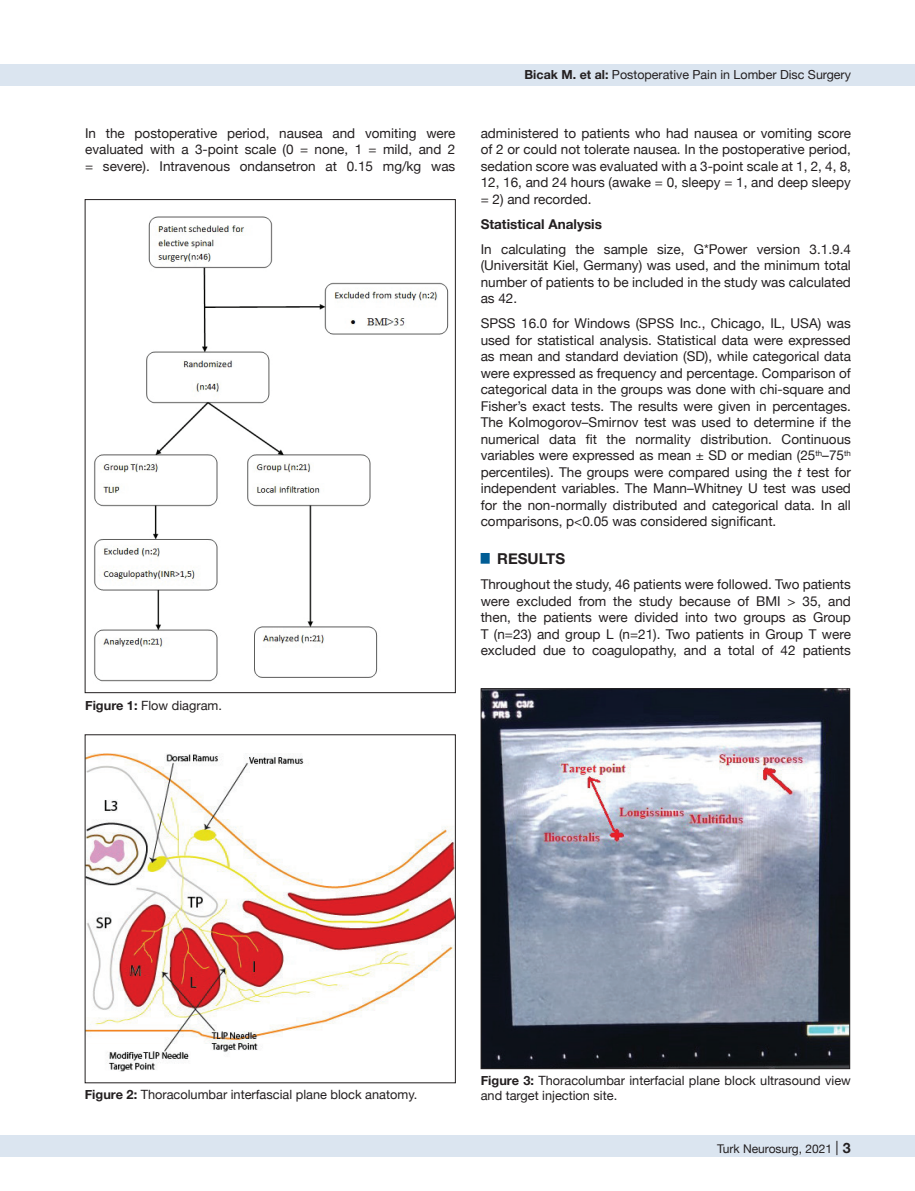
<style>
.page{position:relative;width:915px;height:1191px;background:#fff}
.page>*{position:absolute;margin:0;border:0;box-sizing:border-box;transform-origin:0 0}
.t1{font:700 15px "Helvetica Neue";color:#231f20}
.t2{font:13.5px/16.5px "Helvetica Neue";color:#231f20;text-align:justify}
.t3{font:700 13.5px "Helvetica Neue";color:#231f20}
.t4{font:12.75px/15px "Helvetica Neue";color:#231f20}
.t5{font:12.45px "Helvetica Neue";color:#231f20}
.t6{font:12px "Helvetica Neue";color:#231f20}
.s1{font-weight:700}
.s2{font-style:italic}
.s3{font-size:14.25px}
.s4{font-weight:700;font-size:14.25px}
</style>
<div class="page">
<div style="left:0;top:1135px;width:914px;height:22px;background:#dbe5f0"></div>
<div style="left:0;top:64px;width:914px;height:21px;background:#dbe5f0"></div>
<img style="left:87px;top:754px;width:366px;height:317px">
<img style="left:482px;top:690px;width:365px;height:377px">
<div style="left:480px;top:688px;width:369px;height:381px;border:1px solid #231f20"></div>
<img style="left:94px;top:216px;width:355px;height:466px">
<p class="t5" style="left:524px;top:66px;width:328px"><span class="s1">Bicak M. et al:</span> Postoperative Pain in Lomber Disc Surgery</p>
<p class="t2" style="left:85px;top:125px;width:371px">In the postoperative period, nausea and vomiting were evaluated with a 3-point scale (0 = none, 1 = mild, and 2 = severe). Intravenous ondansetron at 0.15 mg/kg was</p>
<p class="t2" style="left:480px;top:125px;width:371px">administered to patients who had nausea or vomiting score of 2 or could not tolerate nausea. In the postoperative period, sedation score was evaluated with a 3-point scale at 1, 2, 4, 8, 12, 16, and 24 hours (awake = 0, sleepy = 1, and deep sleepy = 2) and recorded.</p>
<p class="t3" style="left:480px;top:213px;width:123px">Statistical Analysis</p>
<p class="t2" style="left:480px;top:241px;width:371px">In calculating the sample size, G*Power version 3.1.9.4 (Universität Kiel, Germany) was used, and the minimum total number of patients to be included in the study was calculated as 42.</p>
<p class="t2" style="left:480px;top:316px;width:371px">SPSS 16.0 for Windows (SPSS Inc., Chicago, IL, USA) was used for statistical analysis. Statistical data were expressed as mean and standard deviation (SD), while categorical data were expressed as frequency and percentage. Comparison of categorical data in the groups was done with chi-square and Fisher’s exact tests. The results were given in percentages.<br>The Kolmogorov–Smirnov test was used to determine if the numerical data fit the normality distribution. Continuous variables were expressed as mean ± SD or median (25<sup>th</sup>–75<sup>th </sup>percentiles). The groups were compared using the <span class="s2">t</span> test for independent variables. The Mann–Whitney U test was used for the non-normally distributed and categorical data. In all comparisons, p&lt;0.05 was considered significant.</p>
<p class="t1" style="left:480px;top:547px;width:86px"><sup>█</sup> RESULTS</p>
<p class="t2" style="left:480px;top:577px;width:371px">Throughout the study, 46 patients were followed. Two patients were excluded from the study because of BMI &gt; 35, and then, the patients were divided into two groups as Group T (n=23) and group L (n=21). Two patients in Group T were excluded due to coagulopathy, and a total of 42 patients</p>
<p class="t4" style="left:85px;top:699px;width:138px"><span class="s1">Figure 1:</span> Flow diagram.</p>
<p class="t4" style="left:85px;top:1087px;width:334px"><span class="s1">Figure 2:</span> Thoracolumbar interfascial plane block anatomy.</p>
<p class="t4" style="left:480px;top:1073px;width:371px"><span class="s1">Figure 3:</span> Thoracolumbar interfacial plane block ultrasound view and target injection site.</p>
<p class="t6" style="left:716px;top:1140px;width:156px">Turk Neurosurg, 2021 <span class="s3">|</span> <span class="s4">3 3</span></p>
</div>
